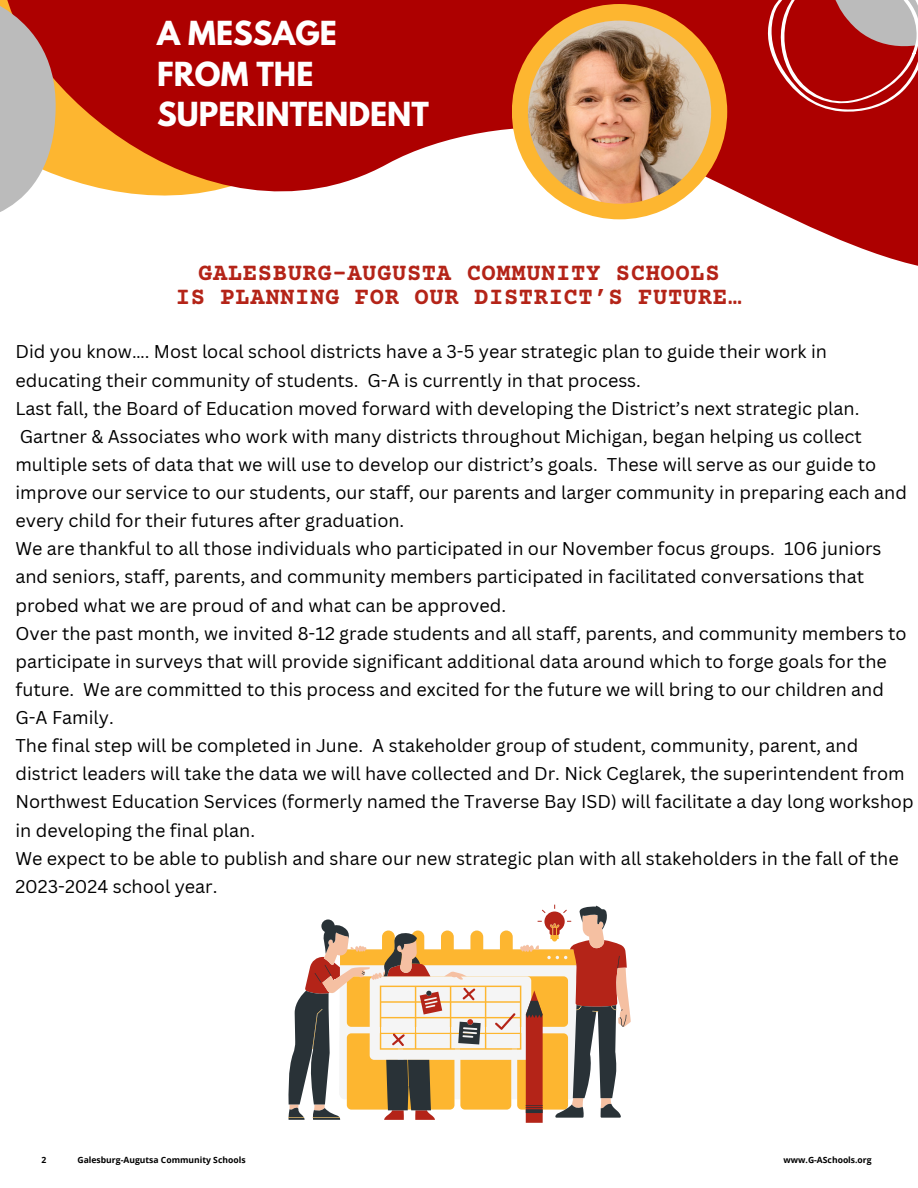
<style>
.page{position:relative;width:918px;height:1188px;background:#fff}
.page>*{position:absolute;margin:0;border:0;box-sizing:border-box;transform-origin:0 0}
.t1{font:700 29.4px/40.7px "League Spartan";color:#fff}
.t2{font:700 24px/23.7px "Courier Prime";letter-spacing:.025em;color:#b42418;text-align:center}
.t3{font:18px/28.2px "Canva Sans";color:#000}
.t4{font:700 8.55px "Open Sans";color:#000}
</style>
<div class="page">
<svg style="left:67px;top:0;width:851px;height:266px;fill:#ad0000"></svg>
<svg style="left:0;top:0;width:67px;height:212px;background:#c69d90"></svg>
<svg style="left:768px;top:0;width:150px;height:112px;background:#b63535"></svg>
<div style="left:512px;top:4px;width:215px;height:215px;background:#fdb630;border-radius:50%"></div>
<img style="left:528px;top:21px;width:183px;height:183px;border-radius:50%">
<svg style="left:288px;top:905px;width:338px;height:215px"></svg>
<h1 class="t1" style="left:157px;top:17px;width:273px">A MESSAGE<br>FROM THE<br>SUPERINTENDENT</h1>
<h2 class="t2" style="left:176px;top:263px;width:568px">GALESBURG-AUGUSTA COMMUNITY SCHOOLS<br>IS PLANNING FOR OUR DISTRICT’S FUTURE…</h2>
<p class="t3" style="left:15px;top:337px;width:900px">Did you know…. Most local school districts have a 3-5 year strategic plan to guide their work in educating their community of students. G-A is currently in that process.<br>Last fall, the Board of Education moved forward with developing the District’s next strategic plan.<br>Gartner &amp; Associates who work with many districts throughout Michigan, began helping us collect multiple sets of data that we will use to develop our district’s goals. These will serve as our guide to improve our service to our students, our staff, our parents and larger community in preparing each and every child for their futures after graduation.<br>We are thankful to all those individuals who participated in our November focus groups. 106 juniors and seniors, staff, parents, and community members participated in facilitated conversations that probed what we are proud of and what can be approved.<br>Over the past month, we invited 8-12 grade students and all staff, parents, and community members to participate in surveys that will provide significant additional data around which to forge goals for the future. We are committed to this process and excited for the future we will bring to our children and G-A Family.<br>The final step will be completed in June. A stakeholder group of student, community, parent, and district leaders will take the data we will have collected and Dr. Nick Ceglarek, the superintendent from Northwest Education Services (formerly named the Traverse Bay ISD) will facilitate a day long workshop in developing the final plan.<br>We expect to be able to publish and share our new strategic plan with all stakeholders in the fall of the 2023-2024 school year.</p>
<p class="t4" style="left:41px;top:1154px;width:6px">2</p>
<p class="t4" style="left:77px;top:1154px;width:170px">Galesburg-Augutsa Community Schools</p>
<p class="t4" style="left:784px;top:1154px;width:90px">www.G-ASchools.org</p>
</div>
